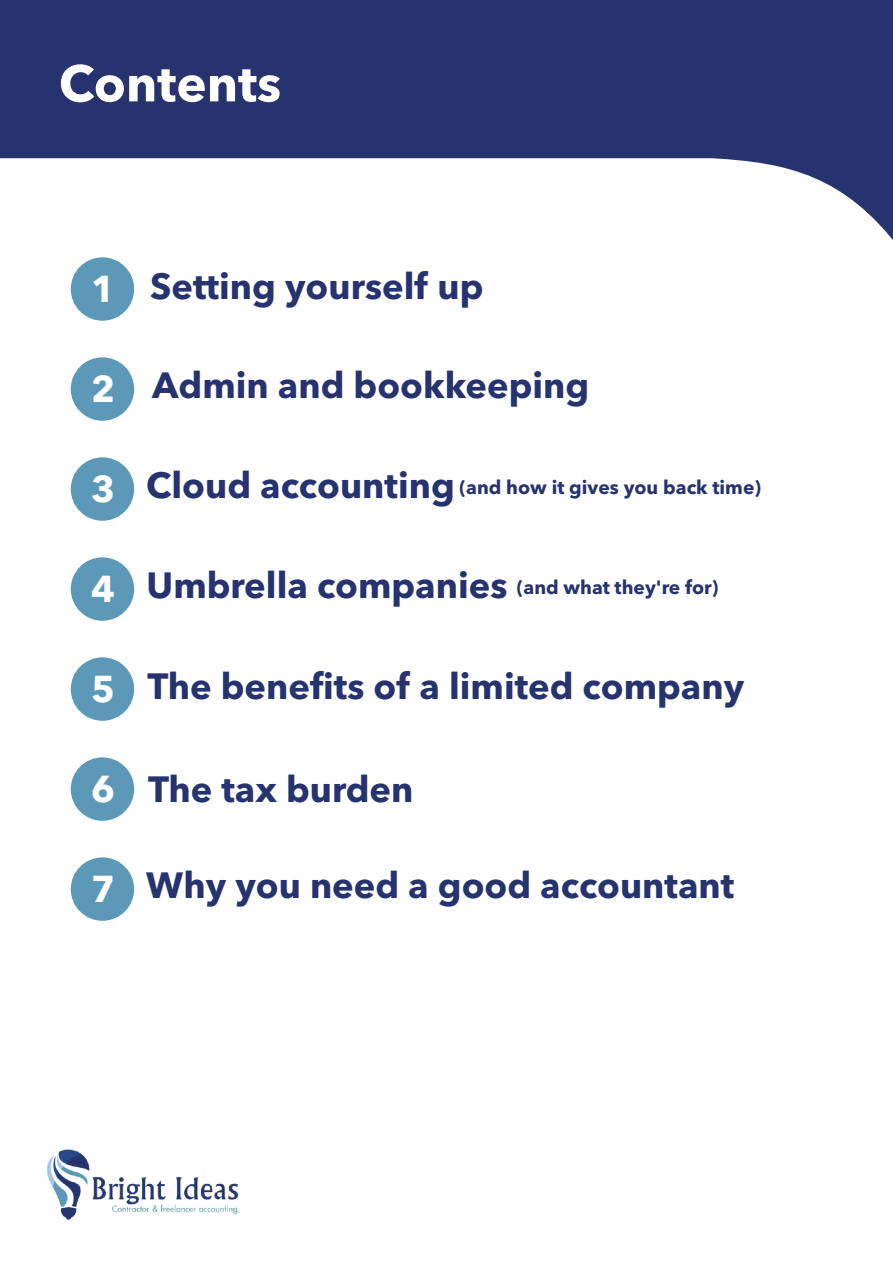
<style>
.page{position:relative;width:893px;height:1263px;background:#fff}
.page>*{position:absolute;margin:0;border:0;box-sizing:border-box;transform-origin:0 0}
.t1{font:700 51px "Avenir Next LT Pro";color:#fff}
.t2{font:700 36.15px "Avenir Next LT Pro";color:#26336e}
.t3{font:700 19.2px "Avenir Next LT Pro";color:#26336e}
.s1{font-size:37.05px;color:#fff}
.s2{font-size:36.15px}
</style>
<div class="page">
<svg style="left:0;top:0;width:893px;height:240px;fill:#26336e"></svg>
<img style="left:47px;top:1149px;width:191px;height:71px">
<div style="left:71px;top:857px;width:63px;height:64px;background:#5c99b8;border-radius:50%"></div>
<div style="left:71px;top:757px;width:63px;height:64px;background:#5c99b8;border-radius:50%"></div>
<div style="left:71px;top:657px;width:63px;height:64px;background:#5c99b8;border-radius:50%"></div>
<div style="left:71px;top:557px;width:63px;height:64px;background:#5c99b8;border-radius:50%"></div>
<div style="left:71px;top:457px;width:63px;height:64px;background:#5c99b8;border-radius:50%"></div>
<div style="left:71px;top:357px;width:63px;height:64px;background:#5c99b8;border-radius:50%"></div>
<div style="left:71px;top:257px;width:63px;height:64px;background:#5c99b8;border-radius:50%"></div>
<h1 class="t1" style="left:59px;top:63px;width:224px">Contents</h1>
<p class="t2" style="left:91px;top:271px;width:394px"><span class="s1">1</span> Setting yourself up</p>
<p class="t2" style="left:91px;top:371px;width:500px"><span class="s1">2</span> Admin and bookkeeping</p>
<p class="t3" style="left:91px;top:479px;width:671px"><span class="s1">3</span> <span class="s2">Cloud accounting</span> (and how it gives you back time)</p>
<p class="t3" style="left:91px;top:580px;width:629px"><span class="s1">4</span> <span class="s2">Umbrella companies</span> (and what they're for)</p>
<p class="t2" style="left:91px;top:671px;width:655px"><span class="s1">5</span> The benefits of a limited company</p>
<p class="t2" style="left:91px;top:775px;width:324px"><span class="s1">6</span> The tax burden</p>
<p class="t2" style="left:91px;top:871px;width:645px"><span class="s1">7</span> Why you need a good accountant</p>
</div>
